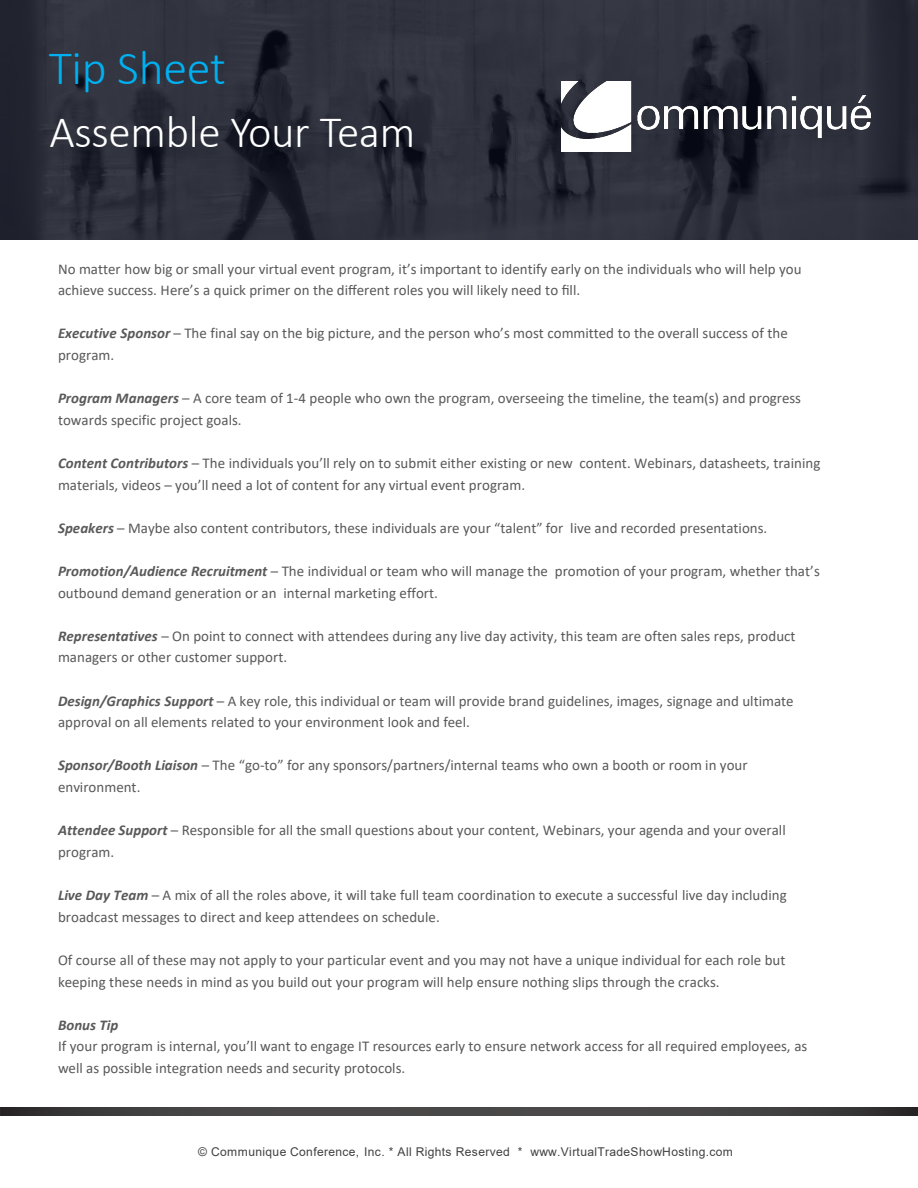
<style>
.page{position:relative;width:918px;height:1188px;background:#fff}
.page>*{position:absolute;margin:0;border:0;box-sizing:border-box;transform-origin:0 0}
.t1{font:66px "Arial";color:#fff}
.t2{font:300 48px "Calibri";letter-spacing:-.005em;color:#00b0f0}
.t3{font:300 45px "Calibri";letter-spacing:-.005em;color:#fff}
.t4{font:15px/21.6px "Calibri";color:#595959}
.t5{font:italic 700 15px "Calibri";letter-spacing:.005em;color:#595959}
.t6{font:12px "Arial";letter-spacing:.025em;color:#404040}
.s1{font-weight:700;font-style:italic}
</style>
<div class="page">
<img style="left:0;top:1107px;width:918px;height:9px">
<div style="left:0;top:0;width:918px;height:239px;background:#080c1a;opacity:.8"></div>
<img style="left:561px;top:81px;width:309px;height:70px">
<p class="t2" style="left:49px;top:38px;width:179px">Tip Sheet</p>
<p class="t1" style="left:60px;top:61px;width:461px">Virtual Learning</p>
<p class="t3" style="left:49px;top:104px;width:368px">Assemble Your Team</p>
<p class="t4" style="left:58px;top:257px;width:745px">No matter how big or small your virtual event program, it’s important to identify early on the individuals who will help you achieve success. Here’s a quick primer on the different roles you will likely need to fill.</p>
<p class="t4" style="left:58px;top:322px;width:731px"><span class="s1">Executive Sponsor</span> – The final say on the big picture, and the person who’s most committed to the overall success of the program.</p>
<p class="t4" style="left:58px;top:387px;width:745px"><span class="s1">Program Managers</span> – A core team of 1-4 people who own the program, overseeing the timeline, the team(s) and progress towards specific project goals.</p>
<p class="t4" style="left:58px;top:452px;width:764px"><span class="s1">Content Contributors</span> – The individuals you’ll rely on to submit either existing or new content. Webinars, datasheets, training materials, videos – you’ll need a lot of content for any virtual event program.</p>
<p class="t4" style="left:58px;top:517px;width:711px"><span class="s1">Speakers</span> – Maybe also content contributors, these individuals are your “talent” for live and recorded presentations.</p>
<p class="t4" style="left:58px;top:560px;width:763px"><span class="s1">Promotion/Audience Recruitment</span> – The individual or team who will manage the promotion of your program, whether that’s outbound demand generation or an internal marketing effort.</p>
<p class="t4" style="left:58px;top:625px;width:739px"><span class="s1">Representatives</span> – On point to connect with attendees during any live day activity, this team are often sales reps, product managers or other customer support.</p>
<p class="t4" style="left:58px;top:690px;width:737px"><span class="s1">Design/Graphics Support</span> – A key role, this individual or team will provide brand guidelines, images, signage and ultimate approval on all elements related to your environment look and feel.</p>
<p class="t4" style="left:58px;top:754px;width:691px"><span class="s1">Sponsor/Booth Liaison</span> – The “go-to” for any sponsors/partners/internal teams who own a booth or room in your environment.</p>
<p class="t4" style="left:58px;top:819px;width:729px"><span class="s1">Attendee Support</span> – Responsible for all the small questions about your content, Webinars, your agenda and your overall program.</p>
<p class="t4" style="left:58px;top:884px;width:730px"><span class="s1">Live Day Team</span> – A mix of all the roles above, it will take full team coordination to execute a successful live day including broadcast messages to direct and keep attendees on schedule.</p>
<p class="t4" style="left:58px;top:949px;width:729px">Of course all of these may not apply to your particular event and you may not have a unique individual for each role but keeping these needs in mind as you build out your program will help ensure nothing slips through the cracks.</p>
<p class="t5" style="left:58px;top:1014px;width:62px">Bonus Tip</p>
<p class="t4" style="left:58px;top:1035px;width:751px">If your program is internal, you’ll want to engage IT resources early to ensure network access for all required employees, as well as possible integration needs and security protocols.</p>
<p class="t6" style="left:198px;top:1143px;width:536px">© Communique Conference, Inc. * All Rights Reserved * www.VirtualTradeShowHosting.com</p>
</div>
